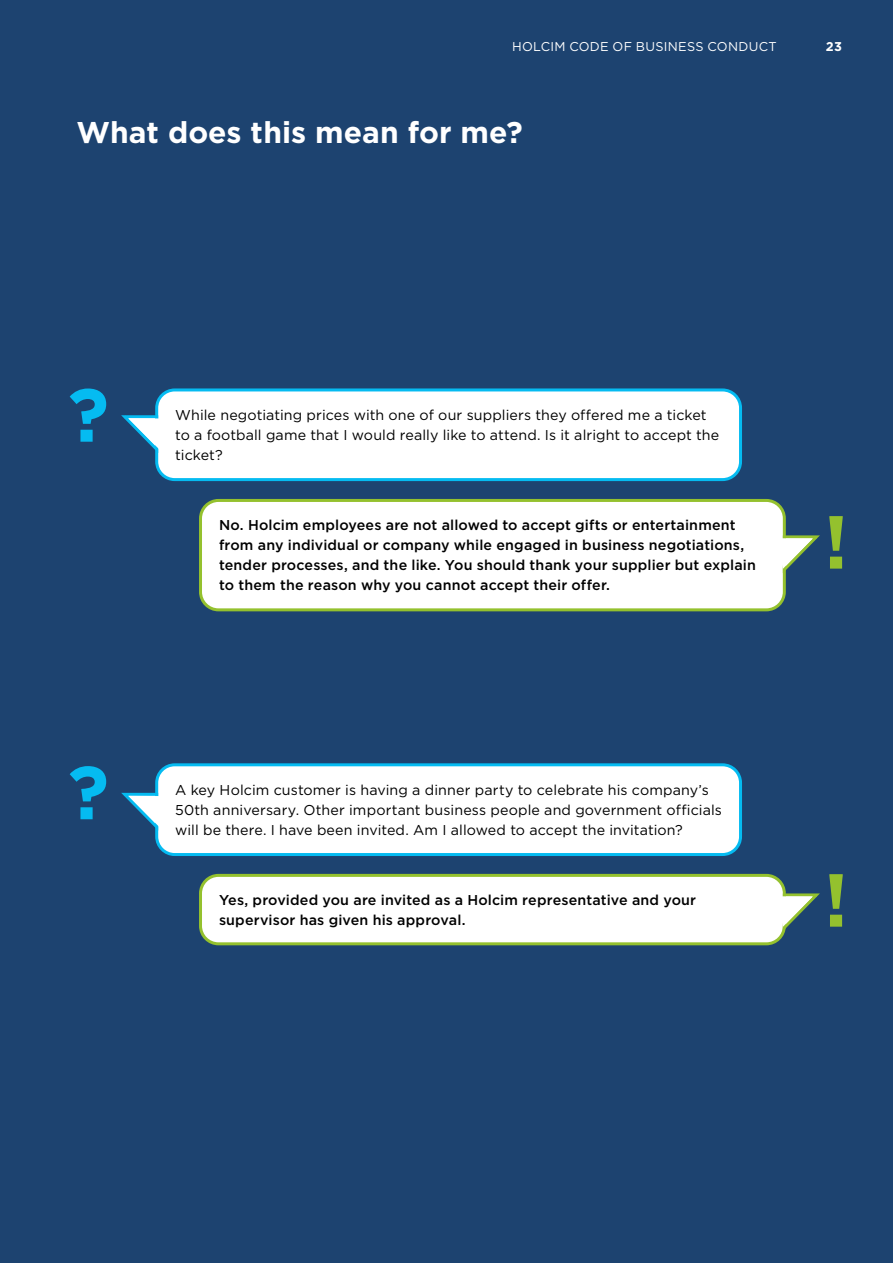
<style>
.page{position:relative;width:893px;height:1263px;background:#1d4370}
.page>*{position:absolute;margin:0;border:0;box-sizing:border-box;transform-origin:0 0}
.t1{font:700 75px "Gotham";color:#05bbf1}
.t2{font:700 75px "Gotham";color:#94c12e}
.t3{font:700 30px "Gotham";color:#fff}
.t4{font:14.25px/20px "Gotham";letter-spacing:.005em;color:#000}
.t5{font:500 14.25px/20px "Gotham";letter-spacing:.01em;color:#000}
.t6{font:12.75px "Gotham";letter-spacing:.025em;color:#fff}
.t7{font:700 12.75px "Gotham";color:#fff}
</style>
<div class="page">
<div style="left:157px;top:390px;width:583px;height:90px;background:#fff;border-radius:18px"></div>
<div style="left:155px;top:388px;width:587px;height:93px;border:3px solid #05bbf1;border-radius:18px"></div>
<svg style="left:121px;top:412px;width:38px;height:45px"></svg>
<div style="left:157px;top:765px;width:583px;height:89px;background:#fff;border-radius:18px"></div>
<div style="left:155px;top:763px;width:587px;height:93px;border:3px solid #05bbf1;border-radius:18px"></div>
<svg style="left:121px;top:790px;width:38px;height:44px"></svg>
<div style="left:200px;top:500px;width:584px;height:110px;background:#fff;border-radius:18px"></div>
<div style="left:199px;top:499px;width:587px;height:112px;border:3px solid #94c12e;border-radius:18px"></div>
<svg style="left:782px;top:533px;width:38px;height:44px"></svg>
<div style="left:200px;top:875px;width:584px;height:69px;background:#fff;border-radius:18px"></div>
<div style="left:199px;top:874px;width:587px;height:71px;border:3px solid #94c12e;border-radius:18px"></div>
<svg style="left:780px;top:891px;width:40px;height:44px"></svg>
<p class="t6" style="left:512px;top:38px;width:266px">HOLCIM CODE OF BUSINESS CONDUCT</p>
<p class="t7" style="left:826px;top:38px;width:18px">23</p>
<h2 class="t3" style="left:77px;top:112px;width:448px">What does this mean for me?</h2>
<h1 class="t1" style="left:68px;top:365px;width:42px">?</h1>
<h1 class="t1" style="left:68px;top:743px;width:42px">?</h1>
<p class="t4" style="left:175px;top:405px;width:546px">While negotiating prices with one of our suppliers they offered me a ticket to a football game that I would really like to attend. Is it alright to accept the</p>
<p class="t4" style="left:175px;top:444px;width:49px">ticket?</p>
<p class="t5" style="left:219px;top:515px;width:538px">No. Holcim employees are not allowed to accept gifts or entertainment from any individual or company while engaged in business negotiations, tender processes, and the like. You should thank your supplier but explain to them the reason why you cannot accept their offer.</p>
<h1 class="t2" style="left:824px;top:492px;width:26px">!</h1>
<p class="t4" style="left:175px;top:779px;width:548px">A key Holcim customer is having a dinner party to celebrate his company’s<br>50th anniversary. Other important business people and government officials</p>
<p class="t4" style="left:175px;top:819px;width:509px">will be there. I have been invited. Am I allowed to accept the invitation?</p>
<p class="t5" style="left:219px;top:890px;width:479px">Yes, provided you are invited as a Holcim representative and your supervisor has given his approval.</p>
<h1 class="t2" style="left:824px;top:850px;width:26px">!</h1>
</div>
